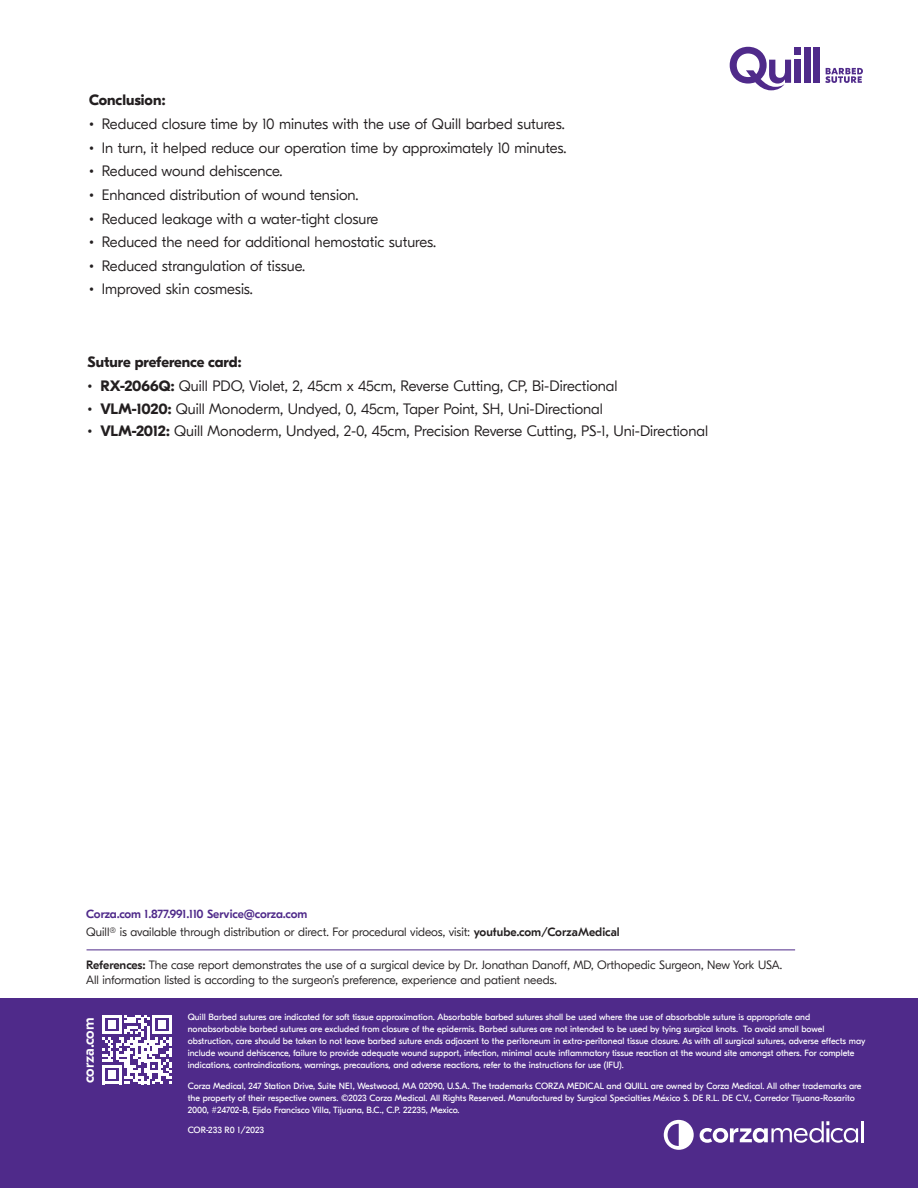
<style>
.page{position:relative;width:918px;height:1188px;background:#fff}
.page>*{position:absolute;margin:0;border:0;box-sizing:border-box;transform-origin:0 0}
.t1{font:300 15px "GT Eesti Display";color:#231f20}
.NEU_SUBLINE{font:700 15px "GT Eesti Display";color:#231f20}
.MATERIALNUMMER{font:500 15px "GT Eesti Text";letter-spacing:-.01em;color:#fff}
.NEU_BULLETS{font:300 12px/15px "GT Eesti Display";color:#231f20}
.NEU_BULLETS-2{font:500 12px "GT Eesti Display";color:#4f2a8a}
.PFLICHTTEXT{font:9px/12px "GT Eesti Display";color:#fff}
.s1{font-weight:500;font-size:13.5px}
.s2{font-weight:700}
.s3{font-family:"GT Eesti Text";font-weight:500}
</style>
<div class="page">
<div style="left:0;top:998px;width:918px;height:190px;background:#4f2a8a"></div>
<hr style="left:861px;top:1121px;width:3px;height:21px;background:#fff">
<svg style="left:700px;top:1121px;width:158px;height:22px"></svg>
<svg style="left:664px;top:1120px;width:30px;height:30px"></svg>
<div style="left:804px;top:48px;width:6px;height:35px;background:#4f2a8a"></div>
<div style="left:813px;top:48px;width:7px;height:35px;background:#4f2a8a"></div>
<svg style="left:730px;top:47px;width:61px;height:43px"></svg>
<div style="left:795px;top:60px;width:6px;height:23px;background:#4f2a8a"></div>
<div style="left:795px;top:48px;width:6px;height:7px;background:#4f2a8a"></div>
<svg style="left:825px;top:68px;width:38px;height:15px"></svg>
<hr style="left:87px;top:950px;width:708px;height:1px;background:#4f2a8a">
<svg style="left:102px;top:1015px;width:70px;height:69px"></svg>
<p class="NEU_SUBLINE" style="left:89px;top:91px;width:78px">Conclusion:</p>
<p class="t1" style="left:89px;top:116px;width:477px"><span class="s1">•</span> Reduced closure time by 10 minutes with the use of Quill barbed sutures.</p>
<p class="t1" style="left:89px;top:139px;width:479px"><span class="s1">•</span> In turn, it helped reduce our operation time by approximately 10 minutes.</p>
<p class="t1" style="left:89px;top:163px;width:195px"><span class="s1">•</span> Reduced wound dehiscence.</p>
<p class="t1" style="left:89px;top:187px;width:271px"><span class="s1">•</span> Enhanced distribution of wound tension.</p>
<p class="t1" style="left:89px;top:210px;width:291px"><span class="s1">•</span> Reduced leakage with a water-tight closure</p>
<p class="t1" style="left:89px;top:234px;width:349px"><span class="s1">•</span> Reduced the need for additional hemostatic sutures.</p>
<p class="t1" style="left:89px;top:257px;width:218px"><span class="s1">•</span> Reduced strangulation of tissue.</p>
<p class="t1" style="left:89px;top:281px;width:166px"><span class="s1">•</span> Improved skin cosmesis.</p>
<p class="NEU_SUBLINE" style="left:88px;top:354px;width:155px">Suture preference card:</p>
<p class="t1" style="left:88px;top:378px;width:531px"><span class="s1">•</span> <span class="s2">RX-2066Q:</span> Quill PDO, Violet, 2, 45cm x 45cm, Reverse Cutting, CP, Bi-Directional</p>
<p class="t1" style="left:88px;top:400px;width:517px"><span class="s1">•</span> <span class="s2">VLM-1020:</span> Quill Monoderm, Undyed, 0, 45cm, Taper Point, SH, Uni-Directional</p>
<p class="t1" style="left:88px;top:423px;width:622px"><span class="s1">•</span> <span class="s2">VLM-2012:</span> Quill Monoderm, Undyed, 2-0, 45cm, Precision Reverse Cutting, PS-1, Uni-Directional</p>
<p class="NEU_BULLETS-2" style="left:86px;top:907px;width:223px">Corza.com 1.877.991.110 Service@corza.com</p>
<p class="NEU_BULLETS" style="left:86px;top:925px;width:535px">Quill® is available through distribution or direct. For procedural videos, visit: <span class="s3">youtube.com/CorzaMedical</span></p>
<p class="NEU_BULLETS" style="left:86px;top:958px;width:698px"><span class="s3">References:</span> The case report demonstrates the use of a surgical device by Dr. Jonathan Danoff, MD, Orthopedic Surgeon, New York USA.<br>All information listed is according to the surgeon’s preference, experience and patient needs.</p>
<p class="MATERIALNUMMER" style="left:80px;top:1083px;width:67px;rotate:-90deg">corza.com</p>
<p class="PFLICHTTEXT" style="left:188px;top:1011px;width:679px">Quill Barbed sutures are indicated for soft tissue approximation. Absorbable barbed sutures shall be used where the use of absorbable suture is appropriate and nonabsorbable barbed sutures are excluded from closure of the epidermis. Barbed sutures are not intended to be used by tying surgical knots. To avoid small bowel obstruction, care should be taken to not leave barbed suture ends adjacent to the peritoneum in extra-peritoneal tissue closure. As with all surgical sutures, adverse effects may include wound dehiscence, failure to provide adequate wound support, infection, minimal acute inflammatory tissue reaction at the wound site amongst others. For complete indications, contraindications, warnings, precautions, and adverse reactions, refer to the instructions for use (IFU).</p>
<p class="PFLICHTTEXT" style="left:188px;top:1080px;width:675px">Corza Medical, 247 Station Drive, Suite NE1, Westwood, MA 02090, U.S.A. The trademarks CORZA MEDICAL and QUILL are owned by Corza Medical. All other trademarks are the property of their respective owners. ©2023 Corza Medical. All Rights Reserved. Manufactured by Surgical Specialties México S. DE R.L. DE C.V., Corredor Tijuana-Rosarito<br>2000, #24702-B, Ejido Francisco Villa, Tijuana, B.C., C.P. 22235, Mexico.</p>
<p class="PFLICHTTEXT" style="left:188px;top:1124px;width:78px">COR-233 R0 1/2023</p>
</div>
